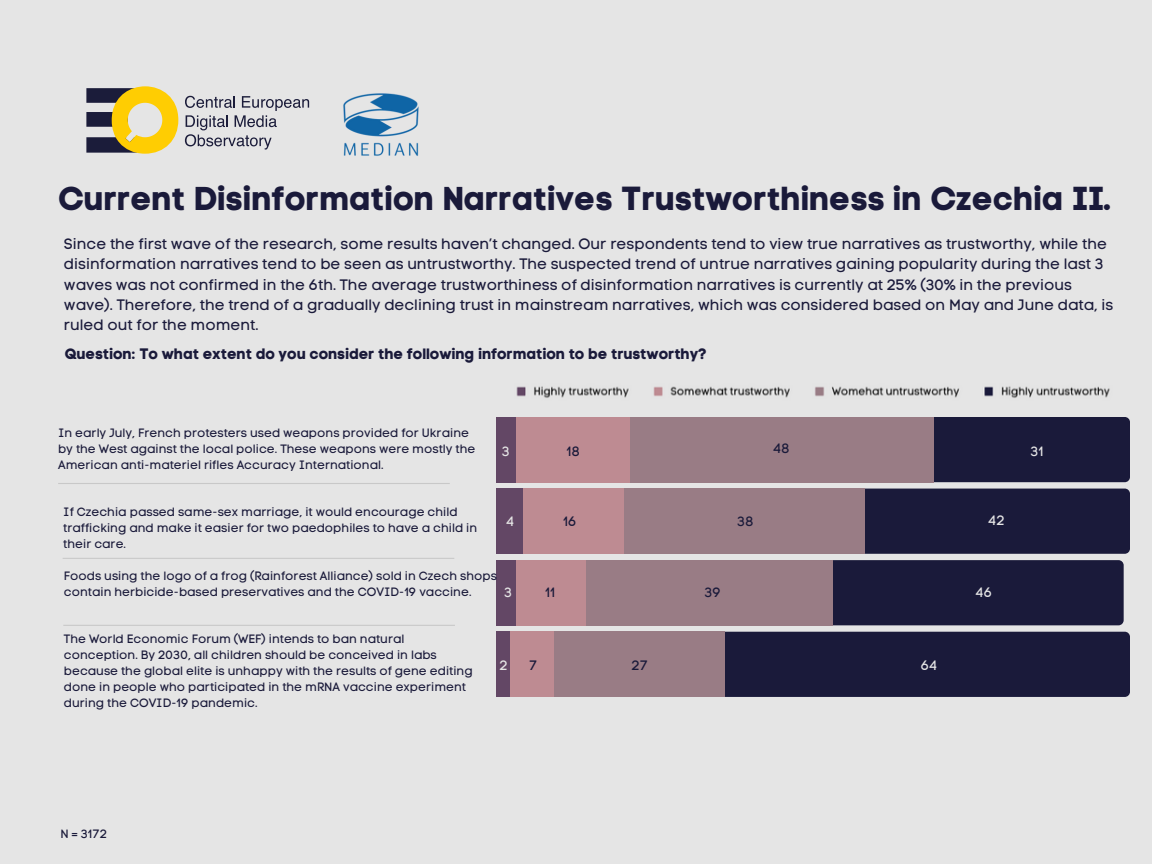
<style>
.page{position:relative;width:1152px;height:864px;background:#e5e5e5}
.page>*{position:absolute;margin:0;border:0;box-sizing:border-box;transform-origin:0 0}
.t1{font:33px "Code Pro Bold LC";color:#1a1a3a}
.t2{font:15px/20.2px "Code Pro Normal LC";color:#1a1a3a}
.t3{font:15px "Code Pro Bold LC";color:#1a1a3a}
.t4{font:13.5px "Code Pro Normal LC";color:#1a1a3a}
.t5{font:13.5px "Code Pro Normal LC";color:#e5e5e5}
.t6{font:12px/16px "Code Pro Normal LC";color:#1a1a3a}
</style>
<div class="page">
<svg style="left:86px;top:86px;width:92px;height:68px"></svg>
<svg style="left:185px;top:96px;width:124px;height:54px"></svg>
<div style="left:934px;top:417px;width:196px;height:65px;background:#1a1a3a"></div>
<div style="left:864px;top:489px;width:266px;height:65px;background:#1a1a3a"></div>
<div style="left:832px;top:560px;width:292px;height:65px;background:#1a1a3a"></div>
<div style="left:725px;top:632px;width:405px;height:65px;background:#1a1a3a"></div>
<div style="left:497px;top:417px;width:437px;height:65px;background:#997c85"></div>
<div style="left:497px;top:489px;width:367px;height:65px;background:#997c85"></div>
<div style="left:497px;top:560px;width:335px;height:65px;background:#997c85"></div>
<div style="left:497px;top:632px;width:228px;height:65px;background:#997c85"></div>
<div style="left:497px;top:417px;width:133px;height:65px;background:#be8b92"></div>
<div style="left:497px;top:489px;width:126px;height:65px;background:#be8b92"></div>
<div style="left:497px;top:560px;width:88px;height:65px;background:#be8b92"></div>
<div style="left:497px;top:632px;width:57px;height:65px;background:#be8b92"></div>
<div style="left:497px;top:417px;width:19px;height:65px;background:#634765"></div>
<div style="left:497px;top:489px;width:25px;height:65px;background:#634765"></div>
<div style="left:497px;top:560px;width:19px;height:65px;background:#634765"></div>
<div style="left:497px;top:632px;width:12px;height:65px;background:#634765"></div>
<hr style="left:58px;top:483px;width:392px;height:1px;background:#737373">
<hr style="left:63px;top:558px;width:391px;height:1px;background:#737373">
<hr style="left:63px;top:625px;width:392px;height:1px;background:#737373">
<img style="left:516px;top:386px;width:594px;height:12px">
<img style="left:343px;top:93px;width:76px;height:63px">
<p class="t1" style="left:58px;top:179px;width:1055px">Current Disinformation Narratives Trustworthiness in Czechia II.</p>
<p class="t2" style="left:64px;top:234px;width:1051px">Since the first wave of the research, some results haven’t changed. Our respondents tend to view true narratives as trustworthy, while the disinformation narratives tend to be seen as untrustworthy. The suspected trend of untrue narratives gaining popularity during the last 3 waves was not confirmed in the 6th. The average trustworthiness of disinformation narratives is currently at 25% (30% in the previous wave). Therefore, the trend of a gradually declining trust in mainstream narratives, which was considered based on May and June data, is ruled out for the moment.</p>
<p class="t3" style="left:64px;top:345px;width:644px">Question: To what extent do you consider the following information to be trustworthy?</p>
<p class="t6" style="left:58px;top:424px;width:419px">In early July, French protesters used weapons provided for Ukraine by the West against the local police. These weapons were mostly the<br>American anti-materiel rifles Accuracy International.</p>
<p class="t6" style="left:63px;top:504px;width:416px">If Czechia passed same-sex marriage, it would encourage child trafficking and make it easier for two paedophiles to have a child in their care.</p>
<p class="t6" style="left:64px;top:568px;width:435px">Foods using the logo of a frog (Rainforest Alliance) sold in Czech shops contain herbicide-based preservatives and the COVID-19 vaccine.</p>
<p class="t5" style="left:502px;top:443px;width:10px">3</p>
<p class="t5" style="left:506px;top:514px;width:10px">4</p>
<p class="t5" style="left:504px;top:584px;width:10px">3</p>
<p class="t6" style="left:64px;top:631px;width:410px">The World Economic Forum (WEF) intends to ban natural conception. By 2030, all children should be conceived in labs because the global elite is unhappy with the results of gene editing done in people who participated in the mRNA vaccine experiment during the COVID-19 pandemic.</p>
<p class="t5" style="left:499px;top:657px;width:10px">2</p>
<p class="t4" style="left:567px;top:443px;width:15px">18</p>
<p class="t4" style="left:563px;top:513px;width:15px">16</p>
<p class="t4" style="left:545px;top:584px;width:12px">11</p>
<p class="t4" style="left:529px;top:657px;width:10px">7</p>
<p class="t6" style="left:60px;top:826px;width:48px">N = 3172</p>
<p class="t4" style="left:773px;top:441px;width:18px">48</p>
<p class="t5" style="left:1031px;top:443px;width:15px">31</p>
<p class="t4" style="left:737px;top:514px;width:18px">38</p>
<p class="t5" style="left:988px;top:512px;width:18px">42</p>
<p class="t4" style="left:704px;top:584px;width:18px">39</p>
<p class="t5" style="left:975px;top:584px;width:18px">46</p>
<p class="t4" style="left:632px;top:657px;width:18px">27</p>
<p class="t5" style="left:921px;top:657px;width:18px">64</p>
</div>
